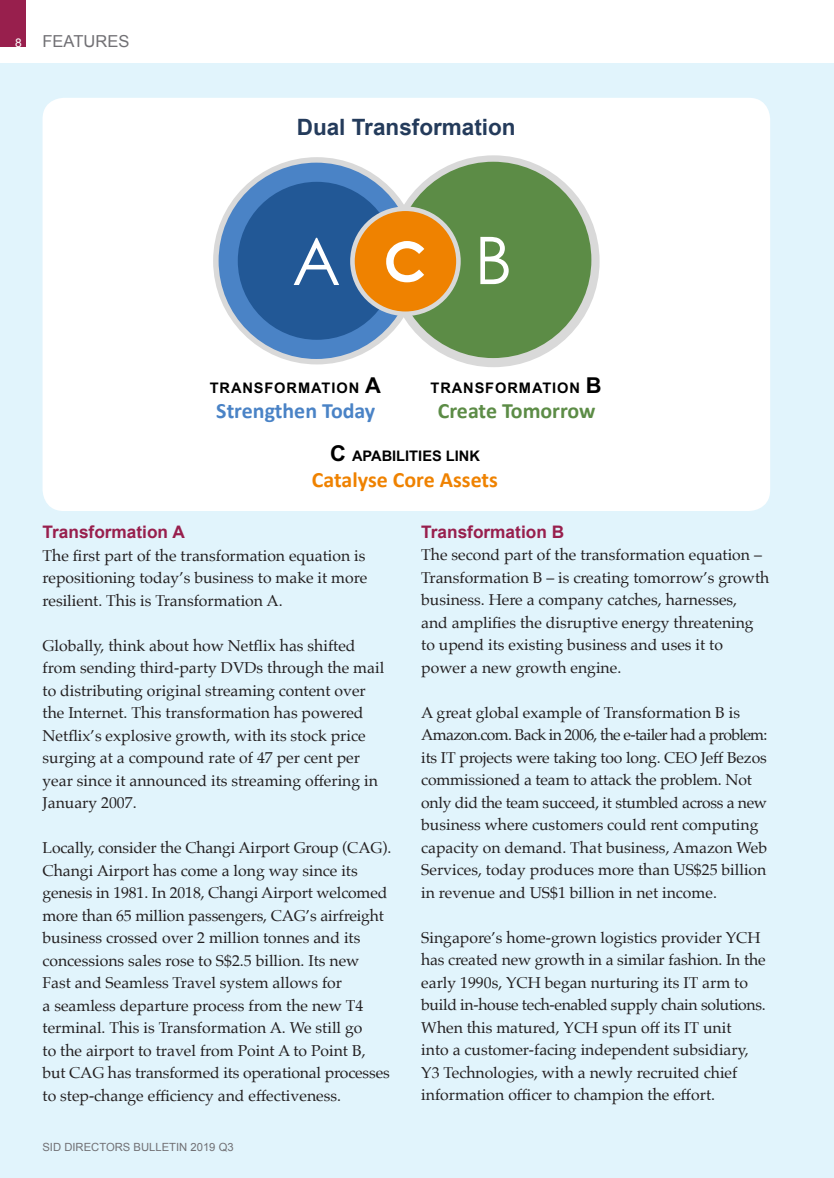
<style>
.page{position:relative;width:834px;height:1178px;background:#fff}
.page>*{position:absolute;margin:0;border:0;box-sizing:border-box;transform-origin:0 0}
.t1{font:65.7px "Century Gothic";color:#fff}
.t2{font:700 22.5px "Arial";color:#243b5b}
.t3{font:700 21.9px "Calibri";color:#ef8200}
.t4{font:700 21.9px "Calibri";color:#4a83c6}
.t5{font:700 21.9px "Calibri";letter-spacing:-.005em;color:#5c8c46}
.t6{font:700 17.25px "Arial";color:#981f4d}
.t7{font:16.5px "Arial";color:#717074}
.t8{font:15.75px/22.5px "Palatino";color:#231f20}
.t9{font:700 14.55px "Arial";letter-spacing:.06em;color:#000}
.t10{font:700 14.55px "Arial";color:#000}
.t11{font:12px "Arial";color:#fff}
.t12{font:11.25px "Arial";color:#717074}
.s1{font-weight:700;font-size:54.75px}
.s2{font-size:21.9px}
</style>
<div class="page">
<div style="left:0;top:0;width:26px;height:47px;background:#981f4d"></div>
<div style="left:0;top:64px;width:833px;height:1114px;background:#e1f4fc"></div>
<div style="left:43px;top:98px;width:727px;height:413px;background:#fff;border-radius:21px"></div>
<div style="left:213px;top:157px;width:207px;height:207px;background:#d9d9d9;border-radius:50%"></div>
<div style="left:218px;top:163px;width:196px;height:196px;background:#4a83c6;border-radius:50%"></div>
<div style="left:238px;top:182px;width:158px;height:158px;background:#225896;border-radius:50%"></div>
<div style="left:390px;top:158px;width:207px;height:207px;background:#d9d9d9;border-radius:50%"></div>
<div style="left:395px;top:162px;width:196px;height:196px;background:#5c8c46;border-radius:50%"></div>
<div style="left:352px;top:209px;width:106px;height:105px;background:#ef8200;border-radius:50%"></div>
<div style="left:350px;top:206px;width:110px;height:110px;border:5px solid #d9d9d9;border-radius:50%"></div>
<p class="t11" style="left:15px;top:35px;width:8px">8</p>
<p class="t7" style="left:43px;top:30px;width:88px">FEATURES</p>
<p class="t2" style="left:297px;top:113px;width:220px">Dual Transformation</p>
<p class="t1" style="left:292px;top:215px;width:222px">A<span class="s1">C</span>B</p>
<p class="t9" style="left:210px;top:377px;width:173px">TRANSFORMATION <span class="s2">A</span></p>
<p class="t4" style="left:216px;top:396px;width:160px">Strengthen Today</p>
<p class="t9" style="left:430px;top:377px;width:173px">TRANSFORMATION <span class="s2">B</span></p>
<p class="t5" style="left:437px;top:396px;width:159px">Create Tomorrow</p>
<p class="t10" style="left:330px;top:446px;width:151px"><span class="s2">C</span> APABILITIES LINK</p>
<p class="t3" style="left:312px;top:464px;width:187px">Catalyse Core Assets</p>
<p class="t6" style="left:43px;top:521px;width:144px">Transformation A</p>
<p class="t8" style="left:43px;top:544px;width:326px;text-align:justify">The first part of the transformation equation is repositioning today’s business to make it more resilient. This is Transformation A.</p>
<p class="t8" style="left:43px;top:634px;width:343px">Globally, think about how Netflix has shifted from sending third-party DVDs through the mail to distributing original streaming content over the Internet. This transformation has powered Netflix’s explosive growth, with its stock price surging at a compound rate of 47 per cent per year since it announced its streaming offering in January 2007.</p>
<p class="t8" style="left:43px;top:836px;width:350px">Locally, consider the Changi Airport Group (CAG).<br>Changi Airport has come a long way since its genesis in 1981. In 2018, Changi Airport welcomed more than 65 million passengers, CAG’s airfreight business crossed over 2 million tonnes and its concessions sales rose to S$2.5 billion. Its new Fast and Seamless Travel system allows for</p>
<p class="t8" style="left:43px;top:994px;width:322px">a seamless departure process from the new T4 terminal. This is Transformation A. We still go</p>
<p class="t8" style="left:43px;top:1039px;width:324px">to the airport to travel from Point A to Point B,</p>
<p class="t8" style="left:43px;top:1062px;width:348px">but CAG has transformed its operational processes to step-change efficiency and effectiveness.</p>
<p class="t12" style="left:42px;top:1139px;width:193px">SID DIRECTORS BULLETIN 2019 Q3</p>
<p class="t6" style="left:421px;top:520px;width:144px">Transformation B</p>
<p class="t8" style="left:421px;top:543px;width:349px">The second part of the transformation equation –<br>Transformation B – is creating tomorrow’s growth business. Here a company catches, harnesses,</p>
<p class="t8" style="left:421px;top:611px;width:334px">and amplifies the disruptive energy threatening to upend its existing business and uses it to power a new growth engine.</p>
<p class="t8" style="left:421px;top:701px;width:348px">A great global example of Transformation B is Amazon.com. Back in 2006, the e-tailer had a problem: its IT projects were taking too long. CEO Jeff Bezos commissioned a team to attack the problem. Not only did the team succeed, it stumbled across a new business where customers could rent computing capacity on demand. That business, Amazon Web Services, today produces more than US$25 billion in revenue and US$1 billion in net income.</p>
<p class="t8" style="left:421px;top:926px;width:346px">Singapore’s home-grown logistics provider YCH has created new growth in a similar fashion. In the early 1990s, YCH began nurturing its IT arm to build in-house tech-enabled supply chain solutions.<br>When this matured, YCH spun off its IT unit<br>into a customer-facing independent subsidiary, Y3 Technologies, with a newly recruited chief information officer to champion the effort.</p>
</div>
